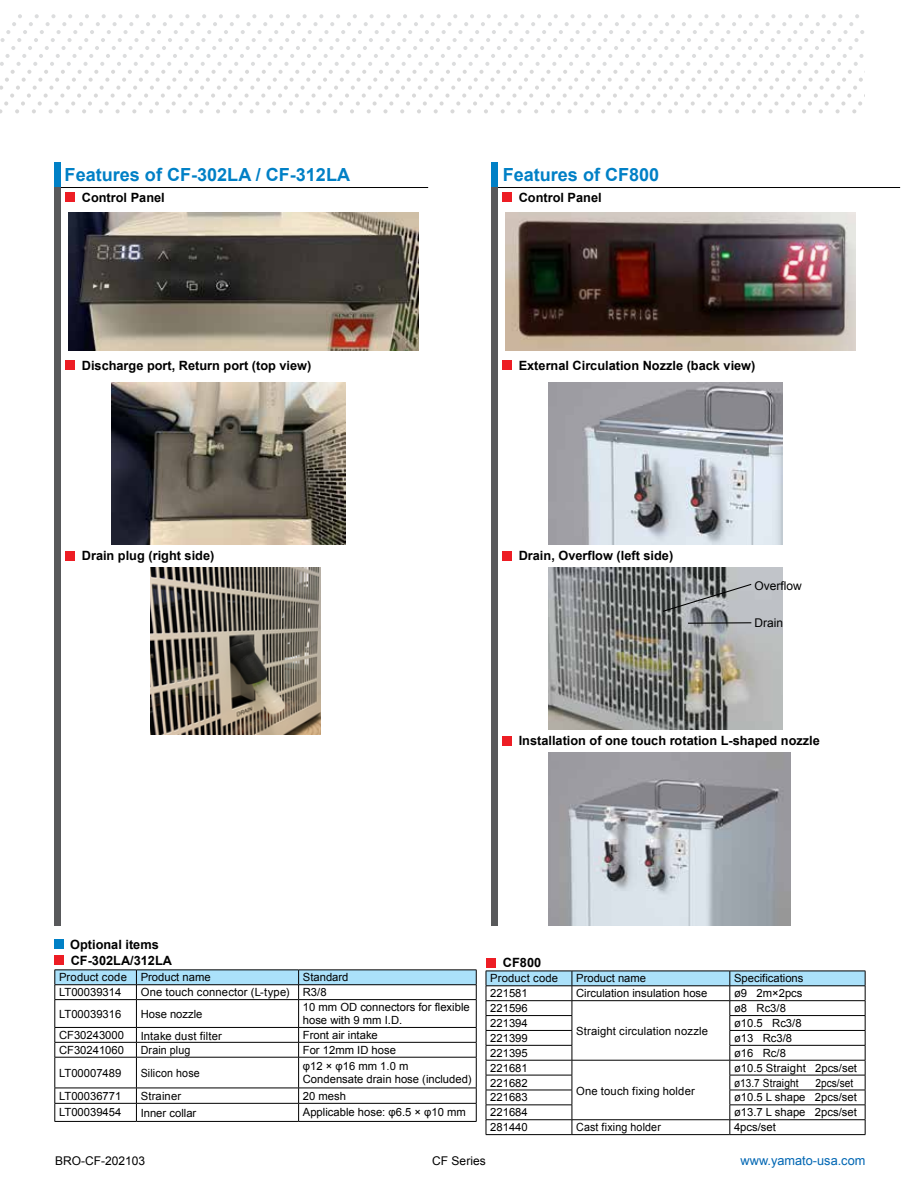
<style>
.page{position:relative;width:918px;height:1188px;background:#fff}
.page>*{position:absolute;margin:0;border:0;box-sizing:border-box;transform-origin:0 0}
.t1{font:700 18px "Arial";color:#0080c6}
.t2{font:700 12.75px "Arial";color:#000}
.t3{font:12.75px "Arial";color:#0066b3}
.t4{font:12px "Arial";color:#000}
.t5{font:11.25px/13.5px "Arial";color:#000}
.t6{font:11.25px "Arial";color:#000;scale:.95 1}
.t7{font:11.25px "Arial";color:#000;scale:.9 1}
</style>
<div class="page">
<div style="left:55px;top:955px;width:9px;height:10px;background:#ed1d24"></div>
<div style="left:299px;top:970px;width:177px;height:15px;background:#abe1fa"></div>
<hr style="left:299px;top:999px;width:178px;height:1px;background:#000">
<hr style="left:299px;top:1027px;width:178px;height:1px;background:#000">
<hr style="left:55px;top:1057px;width:1px;height:31px;background:#000">
<hr style="left:298px;top:1057px;width:1px;height:31px;background:#000">
<hr style="left:476px;top:1057px;width:1px;height:31px;background:#000">
<hr style="left:55px;top:1103px;width:81px;height:1px;background:#000">
<svg style="left:55px;top:1089px;width:1px;height:32px"></svg>
<hr style="left:299px;top:1103px;width:178px;height:1px;background:#000">
<svg style="left:476px;top:1089px;width:1px;height:32px"></svg>
<hr style="left:55px;top:1121px;width:81px;height:1px;background:#000">
<hr style="left:299px;top:1121px;width:178px;height:1px;background:#000">
<hr style="left:299px;top:1042px;width:178px;height:1px;background:#000">
<hr style="left:55px;top:1057px;width:81px;height:1px;background:#000">
<hr style="left:299px;top:1057px;width:178px;height:1px;background:#000">
<hr style="left:55px;top:1088px;width:81px;height:1px;background:#000">
<hr style="left:136px;top:1088px;width:163px;height:1px;background:#000">
<hr style="left:136px;top:1057px;width:1px;height:31px;background:#000">
<svg style="left:136px;top:1088px;width:1px;height:33px"></svg>
<hr style="left:136px;top:1103px;width:163px;height:1px;background:#000">
<svg style="left:298px;top:1088px;width:1px;height:33px"></svg>
<hr style="left:136px;top:1057px;width:163px;height:1px;background:#000">
<hr style="left:136px;top:1121px;width:163px;height:1px;background:#000">
<hr style="left:299px;top:970px;width:178px;height:1px;background:#000">
<svg style="left:55px;top:970px;width:244px;height:87px"></svg>
<svg style="left:476px;top:970px;width:1px;height:87px"></svg>
<hr style="left:299px;top:984px;width:178px;height:1px;background:#000">
<hr style="left:299px;top:1088px;width:178px;height:1px;background:#000">
<svg style="left:0;top:14px;width:864px;height:99px"></svg>
<div style="left:54px;top:162px;width:6px;height:26px;background:#0080c6"></div>
<div style="left:491px;top:162px;width:6px;height:26px;background:#0080c6"></div>
<hr style="left:54px;top:187px;width:374px;height:1px;background:#000">
<hr style="left:491px;top:187px;width:409px;height:1px;background:#000">
<img style="left:549px;top:568px;width:233px;height:161px">
<img style="left:506px;top:212px;width:349px;height:138px">
<img style="left:549px;top:382px;width:233px;height:162px">
<img style="left:548px;top:753px;width:243px;height:173px">
<div style="left:730px;top:971px;width:135px;height:15px;background:#abe1fa"></div>
<hr style="left:730px;top:1000px;width:135px;height:1px;background:#000">
<hr style="left:730px;top:1015px;width:135px;height:1px;background:#000">
<hr style="left:730px;top:1030px;width:135px;height:1px;background:#000">
<hr style="left:730px;top:1045px;width:135px;height:1px;background:#000">
<hr style="left:730px;top:1060px;width:135px;height:1px;background:#000">
<hr style="left:730px;top:1075px;width:135px;height:1px;background:#000">
<hr style="left:730px;top:1090px;width:135px;height:1px;background:#000">
<hr style="left:730px;top:1105px;width:135px;height:1px;background:#000">
<hr style="left:730px;top:1119px;width:135px;height:1px;background:#000">
<hr style="left:486px;top:1134px;width:86px;height:1px;background:#000">
<hr style="left:572px;top:1134px;width:158px;height:1px;background:#000">
<hr style="left:730px;top:1134px;width:135px;height:1px;background:#000">
<hr style="left:730px;top:971px;width:135px;height:1px;background:#000">
<svg style="left:486px;top:971px;width:245px;height:163px"></svg>
<svg style="left:865px;top:971px;width:1px;height:163px"></svg>
<hr style="left:730px;top:986px;width:135px;height:1px;background:#000">
<div style="left:54px;top:939px;width:10px;height:10px;background:#0080c6"></div>
<svg style="left:662px;top:583px;width:91px;height:30px;background:#8f9395"></svg>
<hr style="left:688px;top:622px;width:63px;height:2px;background:#000">
<div style="left:491px;top:188px;width:6px;height:738px;background:#58595b"></div>
<div style="left:503px;top:193px;width:9px;height:9px;background:#ed1d24"></div>
<div style="left:503px;top:361px;width:9px;height:9px;background:#ed1d24"></div>
<div style="left:503px;top:551px;width:9px;height:10px;background:#ed1d24"></div>
<div style="left:503px;top:736px;width:9px;height:10px;background:#ed1d24"></div>
<div style="left:486px;top:958px;width:10px;height:9px;background:#ed1d24"></div>
<div style="left:54px;top:188px;width:7px;height:738px;background:#58595b"></div>
<img style="left:150px;top:568px;width:171px;height:166px">
<img style="left:69px;top:212px;width:349px;height:138px">
<img style="left:112px;top:382px;width:233px;height:162px">
<div style="left:66px;top:193px;width:9px;height:9px;background:#ed1d24"></div>
<div style="left:66px;top:361px;width:9px;height:9px;background:#ed1d24"></div>
<div style="left:66px;top:551px;width:9px;height:10px;background:#ed1d24"></div>
<h1 class="t1" style="left:65px;top:163px;width:287px">Features of CF-302LA / CF-312LA</h1>
<h1 class="t1" style="left:503px;top:163px;width:158px">Features of CF800</h1>
<p class="t2" style="left:82px;top:189px;width:84px">Control Panel</p>
<p class="t2" style="left:519px;top:189px;width:84px">Control Panel</p>
<p class="t2" style="left:82px;top:357px;width:231px">Discharge port, Return port (top view)</p>
<p class="t2" style="left:519px;top:357px;width:238px">External Circulation Nozzle (back view)</p>
<p class="t2" style="left:82px;top:547px;width:134px">Drain plug (right side)</p>
<p class="t2" style="left:519px;top:547px;width:156px">Drain, Overflow (left side)</p>
<p class="t4" style="left:754px;top:578px;width:49px">Overflow</p>
<p class="t4" style="left:754px;top:614px;width:30px">Drain</p>
<p class="t2" style="left:519px;top:732px;width:303px">Installation of one touch rotation L-shaped nozzle</p>
<p class="t2" style="left:70px;top:936px;width:90px">Optional items</p>
<p class="t2" style="left:71px;top:952px;width:103px">CF-302LA/312LA</p>
<p class="t5" style="left:59px;top:971px;width:153px">Product code Product name</p>
<p class="t5" style="left:303px;top:971px;width:47px">Standard</p>
<p class="t5" style="left:59px;top:986px;width:64px">LT00039314</p>
<p class="t5" style="left:141px;top:986px;width:187px">One touch connector (L-type) R3/8</p>
<p class="t5" style="left:59px;top:1007px;width:64px">LT00039316</p>
<p class="t5" style="left:141px;top:1008px;width:63px">Hose nozzle</p>
<p class="t5" style="left:303px;top:1000px;width:168px">10 mm OD connectors for flexible hose with 9 mm I.D.</p>
<p class="t5" style="left:59px;top:1028px;width:67px">CF30243000</p>
<p class="t5" style="left:141px;top:1029px;width:83px">Intake dust filter</p>
<p class="t5" style="left:303px;top:1028px;width:77px">Front air intake</p>
<p class="t5" style="left:59px;top:1043px;width:67px">CF30241060</p>
<p class="t6" style="left:141px;top:1042px;width:54px">Drain plug</p>
<p class="t5" style="left:303px;top:1043px;width:95px">For 12mm ID hose</p>
<p class="t5" style="left:59px;top:1066px;width:64px">LT00007489</p>
<p class="t6" style="left:141px;top:1065px;width:64px">Silicon hose</p>
<p class="t5" style="left:303px;top:1059px;width:170px">φ12 × φ16 mm 1.0 m<br>Condensate drain hose (included)</p>
<p class="t5" style="left:59px;top:1089px;width:64px">LT00036771</p>
<p class="t5" style="left:141px;top:1089px;width:42px">Strainer</p>
<p class="t5" style="left:303px;top:1089px;width:45px">20 mesh</p>
<p class="t5" style="left:59px;top:1106px;width:64px">LT00039454</p>
<p class="t5" style="left:141px;top:1107px;width:57px">Inner collar</p>
<p class="t5" style="left:303px;top:1106px;width:165px">Applicable hose: φ6.5 × φ10 mm</p>
<p class="t2" style="left:503px;top:954px;width:40px">CF800</p>
<p class="t5" style="left:490px;top:972px;width:69px">Product code</p>
<p class="t5" style="left:576px;top:972px;width:72px">Product name</p>
<p class="t5" style="left:734px;top:972px;width:71px">Specifications</p>
<p class="t5" style="left:490px;top:987px;width:39px">221581</p>
<p class="t5" style="left:576px;top:987px;width:133px">Circulation insulation hose</p>
<p class="t5" style="left:734px;top:987px;width:70px">ø9 2m×2pcs</p>
<p class="t5" style="left:490px;top:1002px;width:39px">221596</p>
<p class="t5" style="left:576px;top:1025px;width:133px">Straight circulation nozzle</p>
<p class="t5" style="left:734px;top:1002px;width:53px">ø8 Rc3/8</p>
<p class="t5" style="left:490px;top:1016px;width:39px">221394</p>
<p class="t5" style="left:734px;top:1016px;width:69px">ø10.5 Rc3/8</p>
<p class="t5" style="left:490px;top:1031px;width:39px">221399</p>
<p class="t5" style="left:734px;top:1031px;width:60px">ø13 Rc3/8</p>
<p class="t5" style="left:490px;top:1046px;width:39px">221395</p>
<p class="t5" style="left:734px;top:1046px;width:53px">ø16 Rc/8</p>
<p class="t5" style="left:490px;top:1061px;width:39px">221681</p>
<p class="t5" style="left:576px;top:1084px;width:120px">One touch fixing holder</p>
<p class="t5" style="left:734px;top:1061px;width:125px">ø10.5 Straight 2pcs/set</p>
<p class="t5" style="left:490px;top:1076px;width:39px">221682</p>
<p class="t7" style="left:734px;top:1075px;width:73px">ø13.7 Straight</p>
<p class="t7" style="left:816px;top:1075px;width:43px">2pcs/set</p>
<p class="t5" style="left:490px;top:1091px;width:39px">221683</p>
<p class="t5" style="left:734px;top:1091px;width:124px">ø10.5 L shape 2pcs/set</p>
<p class="t5" style="left:490px;top:1106px;width:39px">221684</p>
<p class="t5" style="left:734px;top:1106px;width:124px">ø13.7 L shape 2pcs/set</p>
<p class="t5" style="left:490px;top:1121px;width:39px">281440</p>
<p class="t6" style="left:576px;top:1120px;width:91px">Cast fixing holder</p>
<p class="t5" style="left:734px;top:1121px;width:43px">4pcs/set</p>
<p class="t4" style="left:55px;top:1153px;width:92px">BRO-CF-202103</p>
<p class="t4" style="left:432px;top:1153px;width:55px">CF Series</p>
<p class="t3" style="left:741px;top:1152px;width:126px">www.yamato-usa.com</p>
</div>
